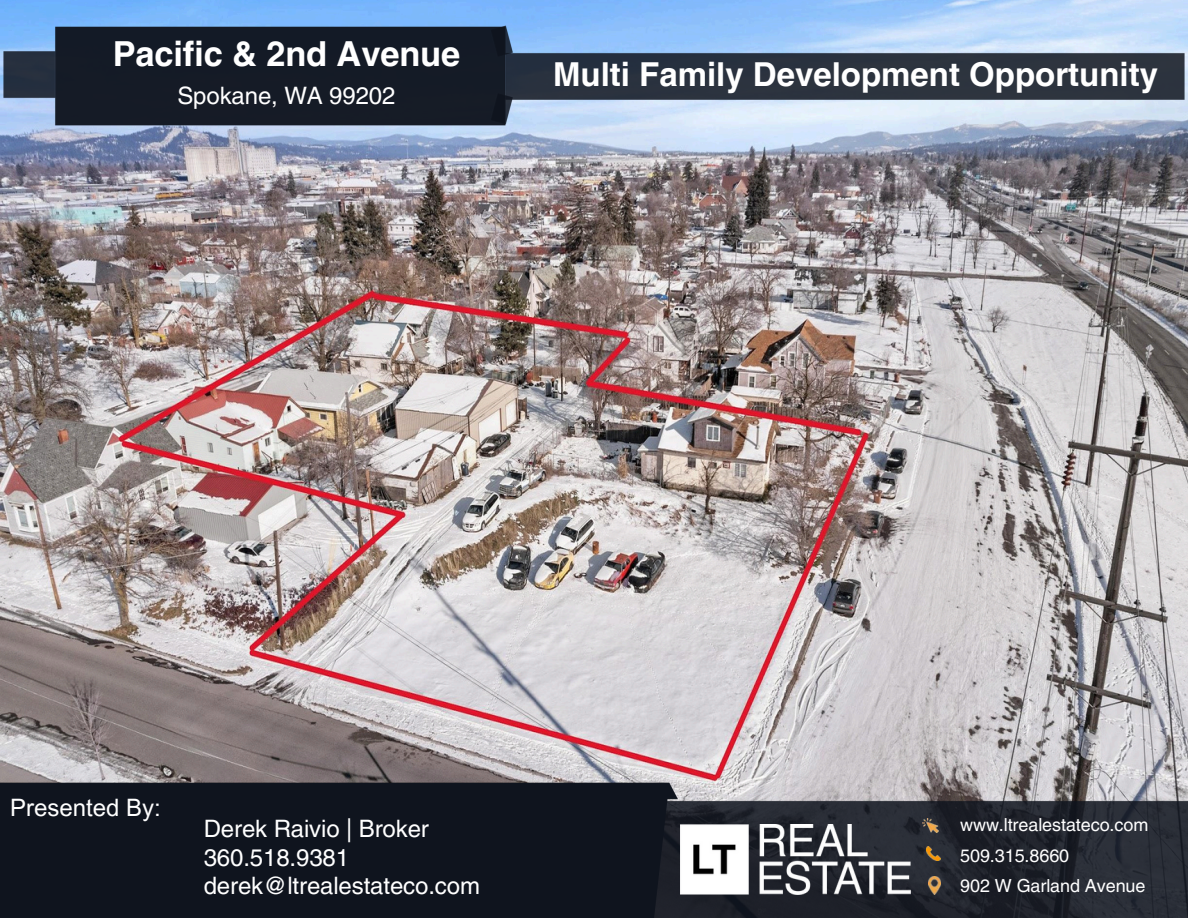
<style>
.page{position:relative;width:1188px;height:918px;background:#fff}
.page>*{position:absolute;margin:0;border:0;box-sizing:border-box;transform-origin:0 0}
.t1{font:700 34.5px "Helvetica LT Pro";letter-spacing:-.005em;color:#fff}
.t2{font:700 33px "Helvetica LT Pro";color:#fff}
.t3{font:24px/28.2px "Helvetica LT Pro";letter-spacing:-.005em;color:#fff}
.t4{font:24px "Arial MT Pro";color:#fff}
.t5{font:18px/30.3px "Helvetica LT Pro";letter-spacing:-.005em;color:#fff}
</style>
<div class="page">
<img style="left:0;top:0;width:1188px;height:776px">
<img style="left:0;top:19px;width:1188px;height:113px">
<img style="left:0;top:776px;width:1188px;height:142px">
<img style="left:700px;top:824px;width:211px;height:70px">
<div style="left:51px;top:26px;width:431px;height:95px;background:#151b26"></div>
<div style="left:0;top:782px;width:700px;height:136px;background:#0f141e"></div>
<img style="left:911px;top:802px;width:277px;height:98px">
<p class="t1" style="left:113px;top:42px;width:349px">Pacific &amp; 2nd Avenue</p>
<p class="t3" style="left:177px;top:83px;width:220px">Spokane, WA 99202</p>
<p class="t2" style="left:553px;top:62px;width:606px">Multi Family Development Opportunity</p>
<h1 class="t4" style="left:10px;top:799px;width:152px">Presented By:</h1>
<h2 class="t3" style="left:204px;top:817px;width:278px">Derek Raivio | Broker<br>360.518.9381 derek@ltrealestateco.com</h2>
<p class="t5" style="left:960px;top:812px;width:190px">www.ltrealestateco.com<br>509.315.8660</p>
<p class="t5" style="left:960px;top:872px;width:187px">902 W Garland Avenue</p>
</div>
